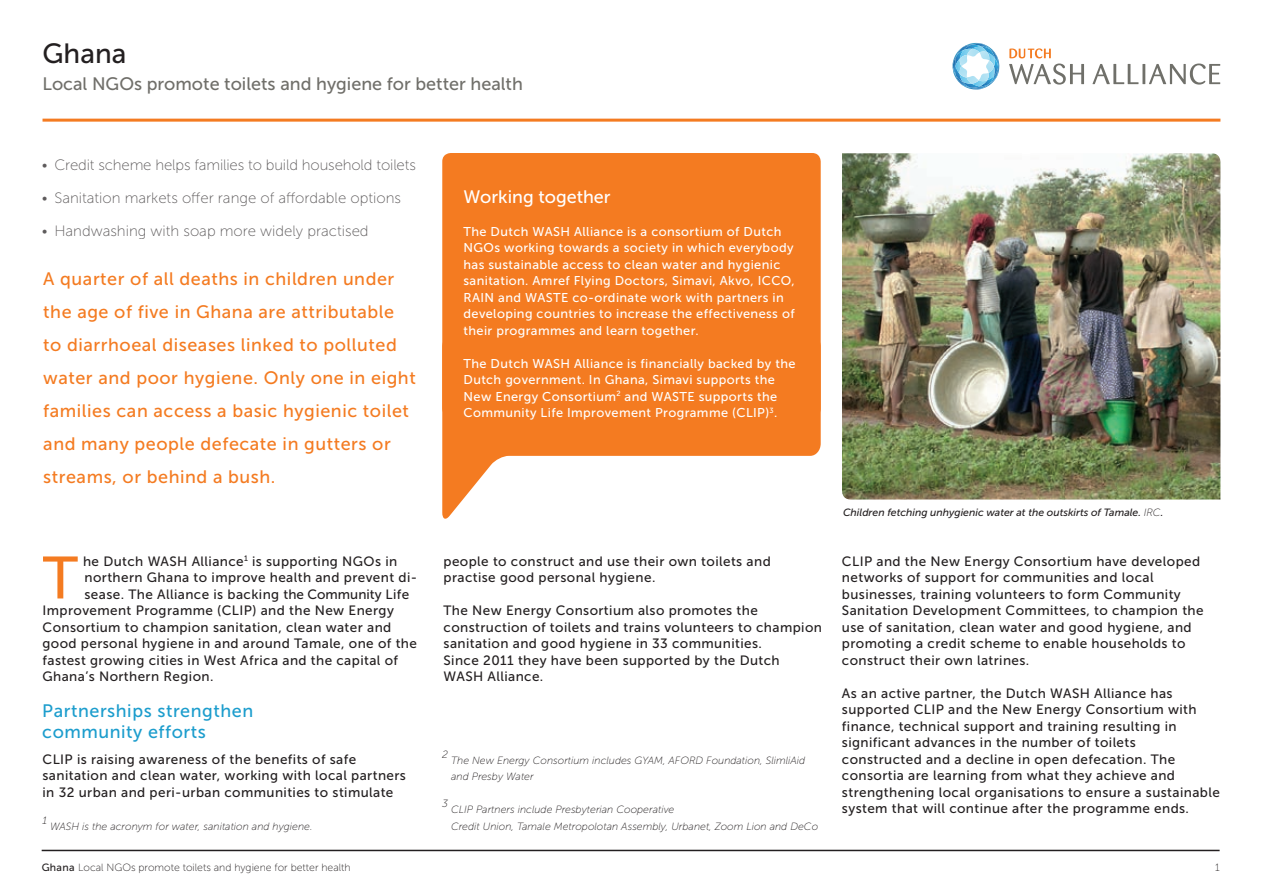
<style>
.page{position:relative;width:1263px;height:893px;background:#fff}
.page>*{position:absolute;margin:0;border:0;box-sizing:border-box;transform-origin:0 0}
.t1{font:59.55px "Museo Sans 500";color:#f47b21}
.t2{font:27.75px "Museo Sans 500";color:#231f20}
.t3{font:18px/33px "Museo Sans 500";letter-spacing:.03em;color:#f47b21}
.t4{font:18px "Museo Sans 500";color:#706f6a}
.t5{font:18px/21px "Museo Sans 500";letter-spacing:.03em;color:#1c9dcd}
.t6{font:18px "Museo Sans 500";color:#fff}
.t7{font:15px "Museo Sans 100";color:#231f20}
.t8{font:13.5px/16.5px "Museo Sans 500";letter-spacing:.03em;color:#231f20}
.t9{font:12.75px/16.5px "Museo Sans 500";letter-spacing:.03em;color:#fff}
.t10{font:italic 10.5px/16.5px "Museo Sans 100";color:#231f20}
.t11{font:italic 10.5px "Museo Sans 500";color:#231f20}
.t12{font:10.5px "Museo Sans 100";color:#231f20}
.s1{font-family:"Museo Sans 100"}
.s2{font-family:"Museo Sans 500"}
</style>
<div class="page">
<hr style="left:43px;top:119px;width:1177px;height:3px;background:#f47b21">
<svg style="left:1009px;top:64px;width:75px;height:21px"></svg>
<svg style="left:1092px;top:64px;width:128px;height:21px"></svg>
<svg style="left:1009px;top:48px;width:42px;height:10px"></svg>
<svg style="left:952px;top:43px;width:48px;height:47px"></svg>
<hr style="left:42px;top:850px;width:1177px;height:1px;background:#231f20">
<svg style="left:442px;top:411px;width:379px;height:108px"></svg>
<div style="left:442px;top:153px;width:379px;height:264px;background:#f47b21;border-radius:9px"></div>
<img style="left:842px;top:153px;width:378px;height:347px">
<h2 class="t2" style="left:43px;top:39px;width:85px">Ghana</h2>
<h3 class="t4" style="left:43px;top:74px;width:482px">Local NGOs promote toilets and hygiene for better health</h3>
<p class="t7" style="left:42px;top:156px;width:376px">• Credit scheme helps families to build household toilets</p>
<p class="t7" style="left:42px;top:189px;width:361px">• Sanitation markets offer range of affordable options</p>
<p class="t7" style="left:42px;top:222px;width:328px">• Handwashing with soap more widely practised</p>
<p class="t3" style="left:43px;top:262px;width:374px">A quarter of all deaths in children under the age of five in Ghana are attributable to diarrhoeal diseases linked to polluted water and poor hygiene. Only one in eight families can access a basic hygienic toilet and many people defecate in gutters or streams, or behind a bush.</p>
<p class="t8" style="left:83px;top:553px;width:316px">he Dutch WASH Alliance<sup>1</sup> is supporting NGOs in</p>
<p class="t8" style="left:85px;top:569px;width:334px">northern Ghana to improve health and prevent di-</p>
<p class="t8" style="left:85px;top:586px;width:326px">sease. The Alliance is backing the Community Life</p>
<p class="t8" style="left:43px;top:602px;width:353px">Improvement Programme (CLIP) and the New Energy</p>
<p class="t8" style="left:43px;top:619px;width:350px">Consortium to champion sanitation, clean water and</p>
<p class="t8" style="left:43px;top:635px;width:376px">good personal hygiene in and around Tamale, one of the</p>
<p class="t8" style="left:43px;top:652px;width:357px">fastest growing cities in West Africa and the capital of</p>
<p class="t8" style="left:43px;top:668px;width:172px">Ghana’s Northern Region.</p>
<h1 class="t1" style="left:43px;top:545px;width:37px">T</h1>
<h3 class="t5" style="left:42px;top:701px;width:212px">Partnerships strengthen community efforts</h3>
<p class="t8" style="left:43px;top:751px;width:365px">CLIP is raising awareness of the benefits of safe sanitation and clean water, working with local partners in 32 urban and peri-urban communities to stimulate</p>
<p class="t10" style="left:43px;top:812px;width:6px">1</p>
<p class="t10" style="left:50px;top:818px;width:264px">WASH is the acronym for water, sanitation and hygiene.</p>
<h3 class="t6" style="left:463px;top:186px;width:149px">Working together</h3>
<p class="t9" style="left:463px;top:223px;width:333px">The Dutch WASH Alliance is a consortium of Dutch NGOs working towards a society in which everybody has sustainable access to clean water and hygienic sanitation. Amref Flying Doctors, Simavi, Akvo, ICCO, RAIN and WASTE co-ordinate work with partners in developing countries to increase the effectiveness of their programmes and learn together.</p>
<p class="t9" style="left:463px;top:355px;width:333px">The Dutch WASH Alliance is financially backed by the Dutch government. In Ghana, Simavi supports the New Energy Consortium<sup>2</sup> and WASTE supports the Community Life Improvement Programme (CLIP)<sup>3</sup>.</p>
<p class="t8" style="left:443px;top:553px;width:329px">people to construct and use their own toilets and practise good personal hygiene.</p>
<p class="t8" style="left:443px;top:602px;width:380px">The New Energy Consortium also promotes the construction of toilets and trains volunteers to champion sanitation and good hygiene in 33 communities.<br>Since 2011 they have been supported by the Dutch WASH Alliance.</p>
<p class="t10" style="left:442px;top:746px;width:7px">2</p>
<p class="t10" style="left:451px;top:752px;width:356px">The New Energy Consortium includes GYAM, AFORD Foundation, SlimliAid and Presby Water</p>
<p class="t10" style="left:442px;top:795px;width:7px">3</p>
<p class="t10" style="left:451px;top:801px;width:369px">CLIP Partners include Presbyterian Cooperative<br>Credit Union, Tamale Metropolotan Assembly, Urbanet, Zoom Lion and DeCo</p>
<p class="t11" style="left:843px;top:507px;width:322px">Children fetching unhygienic water at the outskirts of Tamale. <span class="s1">IRC</span>.</p>
<p class="t8" style="left:842px;top:553px;width:363px">CLIP and the New Energy Consortium have developed networks of support for communities and local businesses, training volunteers to form Community Sanitation Development Committees, to champion the use of sanitation, clean water and good hygiene, and promoting a credit scheme to enable households to construct their own latrines.</p>
<p class="t8" style="left:842px;top:685px;width:379px">As an active partner, the Dutch WASH Alliance has supported CLIP and the New Energy Consortium with finance, technical support and training resulting in significant advances in the number of toilets<br>constructed and a decline in open defecation. The consortia are learning from what they achieve and strengthening local organisations to ensure a sustainable system that will continue after the programme ends.</p>
<p class="t12" style="left:42px;top:862px;width:311px"><span class="s2">Ghana</span> Local NGOs promote toilets and hygiene for better health</p>
<p class="t12" style="left:1215px;top:862px;width:6px">1</p>
</div>
